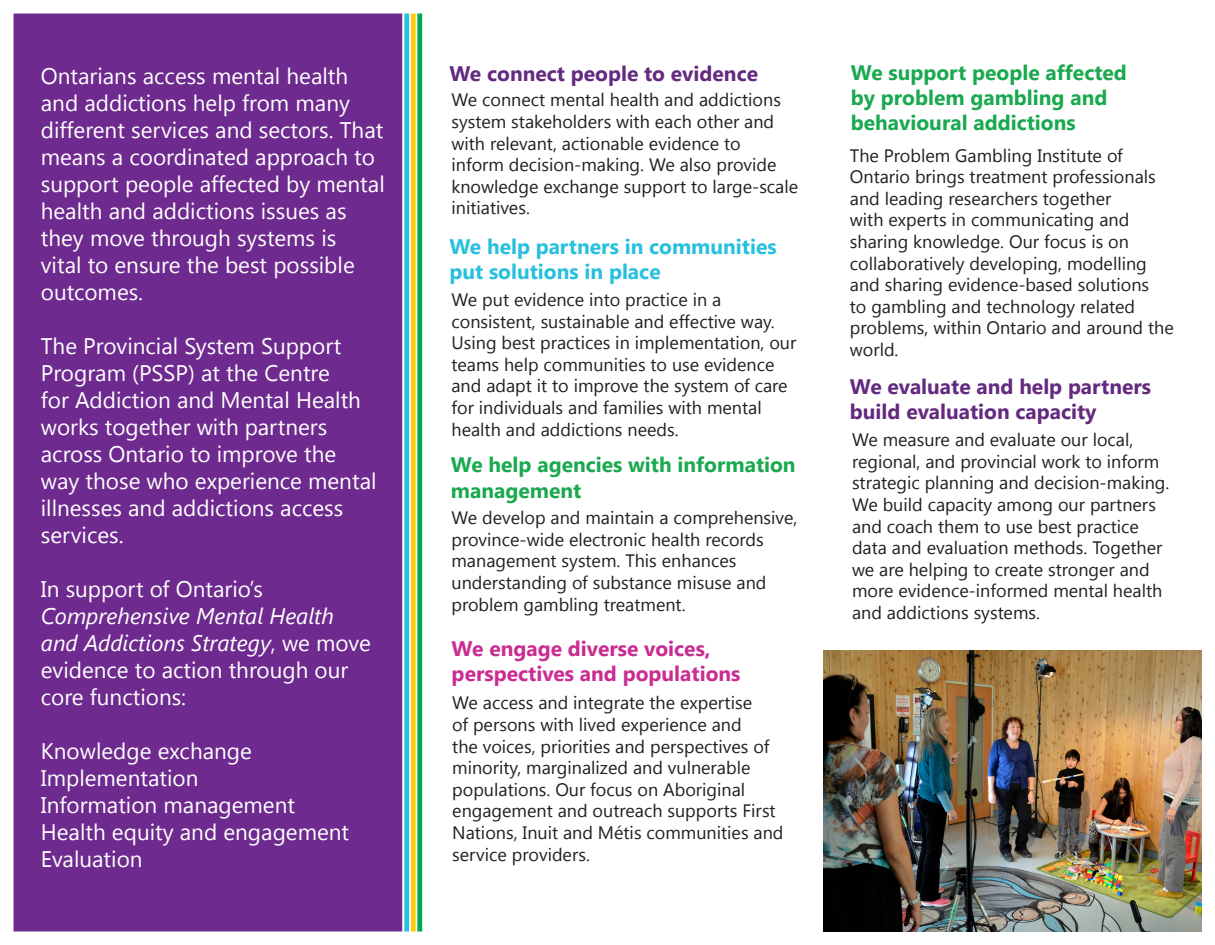
<style>
.page{position:relative;width:1215px;height:945px;background:#fff}
.page>*{position:absolute;margin:0;border:0;box-sizing:border-box;transform-origin:0 0}
.t1{font:22.5px/27px "Segoe UI";color:#fff}
.t2{font:700 21px/25.2px "Segoe UI";color:#1aa94f}
.t3{font:700 21px/25.2px "Segoe UI";color:#632a80}
.t4{font:700 21px/25.2px "Segoe UI";color:#c92d92}
.t5{font:700 21px/25.2px "Segoe UI";color:#27c0de}
.t6{font:18px/21.6px "Segoe UI";color:#231f20}
.s1{font-style:italic}
</style>
<div class="page">
<img style="left:824px;top:651px;width:378px;height:281px">
<svg style="left:404px;top:14px;width:5px;height:918px;background:#37c4e0"></svg>
<svg style="left:411px;top:14px;width:5px;height:918px;background:#ffce1a"></svg>
<svg style="left:417px;top:14px;width:5px;height:918px;background:#11ab5d"></svg>
<div style="left:14px;top:14px;width:388px;height:918px;background:#6e2a8e"></div>
<p class="t1" style="left:41px;top:61px;width:345px">Ontarians access mental health and addictions help from many different services and sectors. That means a coordinated approach to support people affected by mental health and addictions issues as they move through systems is<br>vital to ensure the best possible outcomes.</p>
<p class="t1" style="left:41px;top:331px;width:337px">The Provincial System Support<br>Program (PSSP) at the Centre<br>for Addiction and Mental Health works together with partners across Ontario to improve the way those who experience mental illnesses and addictions access services.</p>
<p class="t1" style="left:41px;top:574px;width:332px">In support of Ontario’s<br><span class="s1">Comprehensive Mental Health and Addictions Strategy</span>, we move evidence to action through our core functions:</p>
<p class="t1" style="left:41px;top:736px;width:213px">Knowledge exchange</p>
<p class="t1" style="left:41px;top:763px;width:159px">Implementation</p>
<p class="t1" style="left:41px;top:790px;width:256px">Information management</p>
<p class="t1" style="left:41px;top:817px;width:310px">Health equity and engagement</p>
<p class="t1" style="left:41px;top:844px;width:103px">Evaluation</p>
<p class="t3" style="left:449px;top:60px;width:310px">We connect people to evidence</p>
<p class="t6" style="left:452px;top:88px;width:348px">We connect mental health and addictions system stakeholders with each other and with relevant, actionable evidence to<br>inform decision-making. We also provide knowledge exchange support to large-scale initiatives.</p>
<p class="t5" style="left:449px;top:233px;width:329px">We help partners in communities put solutions in place</p>
<p class="t6" style="left:452px;top:288px;width:346px">We put evidence into practice in a consistent, sustainable and effective way.<br>Using best practices in implementation, our teams help communities to use evidence and adapt it to improve the system of care for individuals and families with mental health and addictions needs.</p>
<p class="t2" style="left:451px;top:451px;width:346px">We help agencies with information management</p>
<p class="t6" style="left:452px;top:506px;width:347px">We develop and maintain a comprehensive, province-wide electronic health records management system. This enhances understanding of substance misuse and problem gambling treatment.</p>
<p class="t4" style="left:452px;top:634px;width:290px">We engage diverse voices, perspectives and populations</p>
<p class="t6" style="left:452px;top:691px;width:333px">We access and integrate the expertise<br>of persons with lived experience and<br>the voices, priorities and perspectives of minority, marginalized and vulnerable populations. Our focus on Aboriginal engagement and outreach supports First Nations, Inuit and Métis communities and service providers.</p>
<p class="t2" style="left:851px;top:59px;width:278px">We support people affected by problem gambling and behavioural addictions</p>
<p class="t6" style="left:850px;top:144px;width:325px">The Problem Gambling Institute of Ontario brings treatment professionals and leading researchers together<br>with experts in communicating and sharing knowledge. Our focus is on collaboratively developing, modelling and sharing evidence-based solutions<br>to gambling and technology related problems, within Ontario and around the world.</p>
<p class="t3" style="left:850px;top:373px;width:303px">We evaluate and help partners build evaluation capacity</p>
<p class="t6" style="left:852px;top:428px;width:319px">We measure and evaluate our local, regional, and provincial work to inform strategic planning and decision-making.<br>We build capacity among our partners and coach them to use best practice data and evaluation methods. Together we are helping to create stronger and more evidence-informed mental health and addictions systems.</p>
</div>
